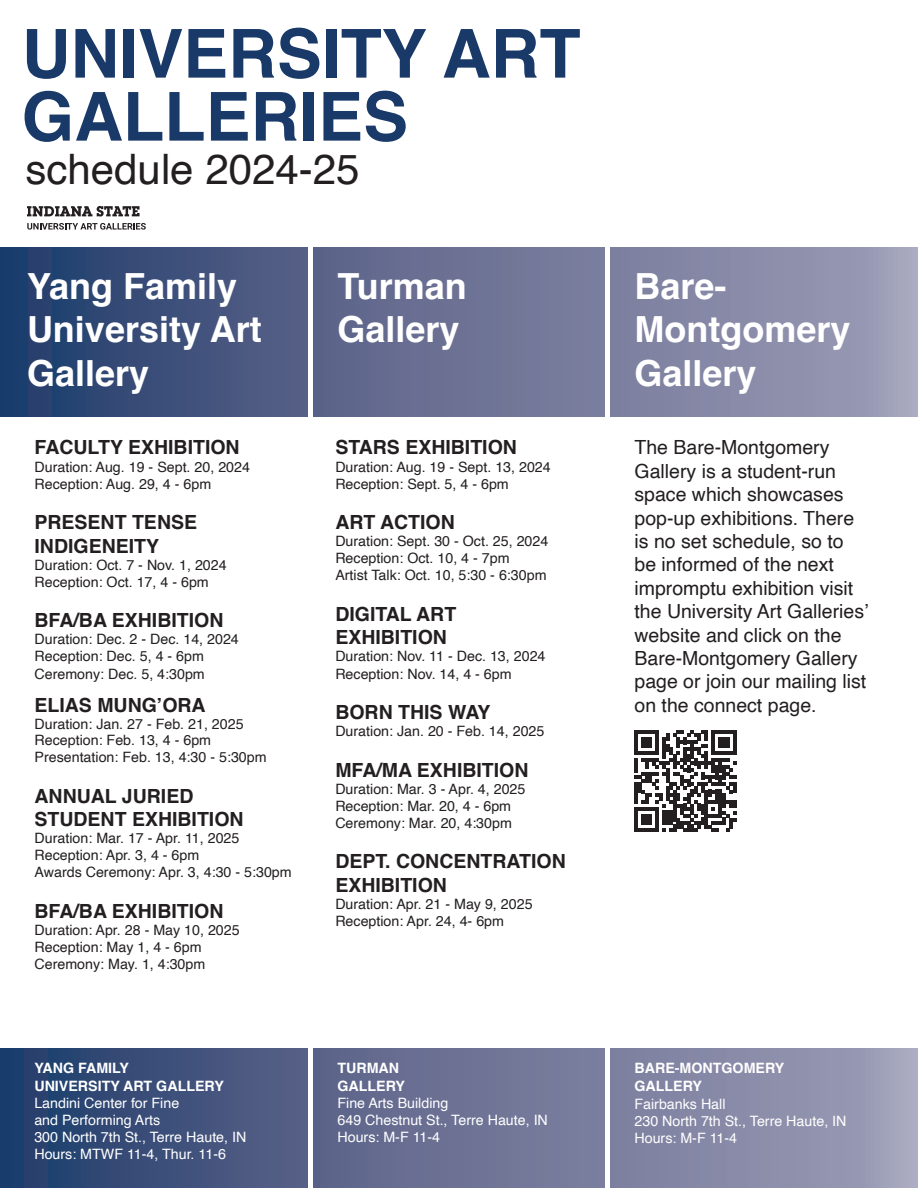
<style>
.page{position:relative;width:918px;height:1188px;background:#fff}
.page>*{position:absolute;margin:0;border:0;box-sizing:border-box;transform-origin:0 0}
.t1{font:700 67.5px/63px "Helvetica";color:#193969}
.t2{font:42px "Helvetica";color:#231f20}
.t3{font:700 36px/43.2px "Helvetica";color:#fff}
.t4{font:19.5px/23.4px "Helvetica";color:#231f20}
.t5{font:700 19.5px "Helvetica";color:#231f20}
.t6{font:14.25px "Helvetica";color:#231f20}
.t7{font:14.25px "Helvetica";color:#fff}
.t8{font:700 14.25px "Helvetica";color:#fff}
</style>
<div class="page">
<svg style="left:0;top:1048px;width:918px;height:140px;background:#666f92"></svg>
<svg style="left:0;top:248px;width:918px;height:169px;background:#656f92"></svg>
<div style="left:605px;top:233px;width:5px;height:955px;background:#fff"></div>
<div style="left:308px;top:243px;width:5px;height:945px;background:#fff"></div>
<svg style="left:27px;top:206px;width:113px;height:11px"></svg>
<svg style="left:27px;top:223px;width:119px;height:7px"></svg>
<svg style="left:634px;top:730px;width:102px;height:102px"></svg>
<p class="t1" style="left:22px;top:30px;width:560px">UNIVERSITY ART<br>GALLERIES</p>
<p class="t2" style="left:26px;top:137px;width:335px">schedule 2024-25</p>
<p class="t3" style="left:27px;top:269px;width:236px">Yang Family<br>University Art<br>Gallery</p>
<p class="t5" style="left:35px;top:436px;width:207px">FACULTY EXHIBITION</p>
<p class="t6" style="left:35px;top:456px;width:217px">Duration: Aug. 19 - Sept. 20, 2024</p>
<p class="t6" style="left:35px;top:473px;width:178px">Reception: Aug. 29, 4 - 6pm</p>
<p class="t5" style="left:35px;top:510px;width:164px">PRESENT TENSE</p>
<p class="t5" style="left:35px;top:534px;width:126px">INDIGENEITY</p>
<p class="t6" style="left:35px;top:554px;width:194px">Duration: Oct. 7 - Nov. 1, 2024</p>
<p class="t6" style="left:35px;top:571px;width:176px">Reception: Oct. 17, 4 - 6pm</p>
<p class="t5" style="left:35px;top:608px;width:190px">BFA/BA EXHIBITION</p>
<p class="t6" style="left:35px;top:628px;width:206px">Duration: Dec. 2 - Dec. 14, 2024</p>
<p class="t6" style="left:35px;top:645px;width:171px">Reception: Dec. 5, 4 - 6pm</p>
<p class="t6" style="left:35px;top:663px;width:172px">Ceremony: Dec. 5, 4:30pm</p>
<p class="t5" style="left:35px;top:693px;width:173px">ELIAS MUNG’ORA</p>
<p class="t6" style="left:35px;top:713px;width:211px">Duration: Jan. 27 - Feb. 21, 2025</p>
<p class="t6" style="left:35px;top:729px;width:178px">Reception: Feb. 13, 4 - 6pm</p>
<p class="t6" style="left:35px;top:746px;width:234px">Presentation: Feb. 13, 4:30 - 5:30pm</p>
<p class="t5" style="left:35px;top:784px;width:160px">ANNUAL JURIED</p>
<p class="t5" style="left:35px;top:807px;width:211px">STUDENT EXHIBITION</p>
<p class="t6" style="left:35px;top:827px;width:206px">Duration: Mar. 17 - Apr. 11, 2025</p>
<p class="t6" style="left:35px;top:844px;width:166px">Reception: Apr. 3, 4 - 6pm</p>
<p class="t6" style="left:35px;top:861px;width:259px">Awards Ceremony: Apr. 3, 4:30 - 5:30pm</p>
<p class="t5" style="left:35px;top:899px;width:190px">BFA/BA EXHIBITION</p>
<p class="t6" style="left:35px;top:919px;width:207px">Duration: Apr. 28 - May 10, 2025</p>
<p class="t6" style="left:35px;top:936px;width:169px">Reception: May 1, 4 - 6pm</p>
<p class="t6" style="left:35px;top:953px;width:172px">Ceremony: May. 1, 4:30pm</p>
<p class="t8" style="left:34px;top:1060px;width:96px">YANG FAMILY</p>
<p class="t8" style="left:34px;top:1077px;width:191px">UNIVERSITY ART GALLERY</p>
<p class="t7" style="left:34px;top:1092px;width:146px">Landini Center for Fine</p>
<p class="t7" style="left:34px;top:1109px;width:127px">and Performing Arts</p>
<p class="t7" style="left:34px;top:1126px;width:214px">300 North 7th St., Terre Haute, IN</p>
<p class="t7" style="left:34px;top:1143px;width:193px">Hours: MTWF 11-4, Thur. 11-6</p>
<p class="t3" style="left:338px;top:269px;width:131px">Turman<br>Gallery</p>
<p class="t3" style="left:634px;top:269px;width:217px">Bare-<br>Montgomery<br>Gallery</p>
<p class="t5" style="left:335px;top:436px;width:183px">STARS EXHIBITION</p>
<p class="t6" style="left:335px;top:456px;width:217px">Duration: Aug. 19 - Sept. 13, 2024</p>
<p class="t6" style="left:335px;top:473px;width:175px">Reception: Sept. 5, 4 - 6pm</p>
<p class="t5" style="left:335px;top:510px;width:121px">ART ACTION</p>
<p class="t6" style="left:335px;top:530px;width:215px">Duration: Sept. 30 - Oct. 25, 2024</p>
<p class="t6" style="left:335px;top:547px;width:176px">Reception: Oct. 10, 4 - 7pm</p>
<p class="t6" style="left:335px;top:564px;width:213px">Artist Talk: Oct. 10, 5:30 - 6:30pm</p>
<p class="t5" style="left:335px;top:602px;width:122px">DIGITAL ART</p>
<p class="t5" style="left:335px;top:626px;width:113px">EXHIBITION</p>
<p class="t6" style="left:335px;top:645px;width:212px">Duration: Nov. 11 - Dec. 13, 2024</p>
<p class="t6" style="left:335px;top:663px;width:178px">Reception: Nov. 14, 4 - 6pm</p>
<p class="t5" style="left:335px;top:700px;width:157px">BORN THIS WAY</p>
<p class="t6" style="left:335px;top:720px;width:211px">Duration: Jan. 20 - Feb. 14, 2025</p>
<p class="t5" style="left:335px;top:758px;width:195px">MFA/MA EXHIBITION</p>
<p class="t6" style="left:335px;top:778px;width:192px">Duration: Mar. 3 - Apr. 4, 2025</p>
<p class="t6" style="left:335px;top:795px;width:177px">Reception: Mar. 20, 4 - 6pm</p>
<p class="t6" style="left:335px;top:812px;width:178px">Ceremony: Mar. 20, 4:30pm</p>
<p class="t5" style="left:335px;top:850px;width:232px">DEPT. CONCENTRATION</p>
<p class="t5" style="left:335px;top:873px;width:113px">EXHIBITION</p>
<p class="t6" style="left:335px;top:893px;width:199px">Duration: Apr. 21 - May 9, 2025</p>
<p class="t6" style="left:335px;top:910px;width:170px">Reception: Apr. 24, 4- 6pm</p>
<p class="t8" style="left:338px;top:1060px;width:63px">TURMAN</p>
<p class="t8" style="left:338px;top:1077px;width:69px">GALLERY</p>
<p class="t7" style="left:338px;top:1092px;width:112px">Fine Arts Building</p>
<p class="t7" style="left:338px;top:1109px;width:212px">649 Chestnut St., Terre Haute, IN</p>
<p class="t7" style="left:338px;top:1126px;width:104px">Hours: M-F 11-4</p>
<p class="t4" style="left:634px;top:436px;width:236px">The Bare-Montgomery<br>Gallery is a student-run space which showcases pop-up exhibitions. There is no set schedule, so to be informed of the next impromptu exhibition visit the University Art Galleries’ website and click on the<br>Bare-Montgomery Gallery page or join our mailing list on the connect page.</p>
<p class="t8" style="left:634px;top:1060px;width:151px">BARE-MONTGOMERY</p>
<p class="t8" style="left:634px;top:1077px;width:69px">GALLERY</p>
<p class="t7" style="left:634px;top:1093px;width:93px">Fairbanks Hall</p>
<p class="t7" style="left:634px;top:1110px;width:214px">230 North 7th St., Terre Haute, IN</p>
<p class="t7" style="left:634px;top:1127px;width:104px">Hours: M-F 11-4</p>
</div>
